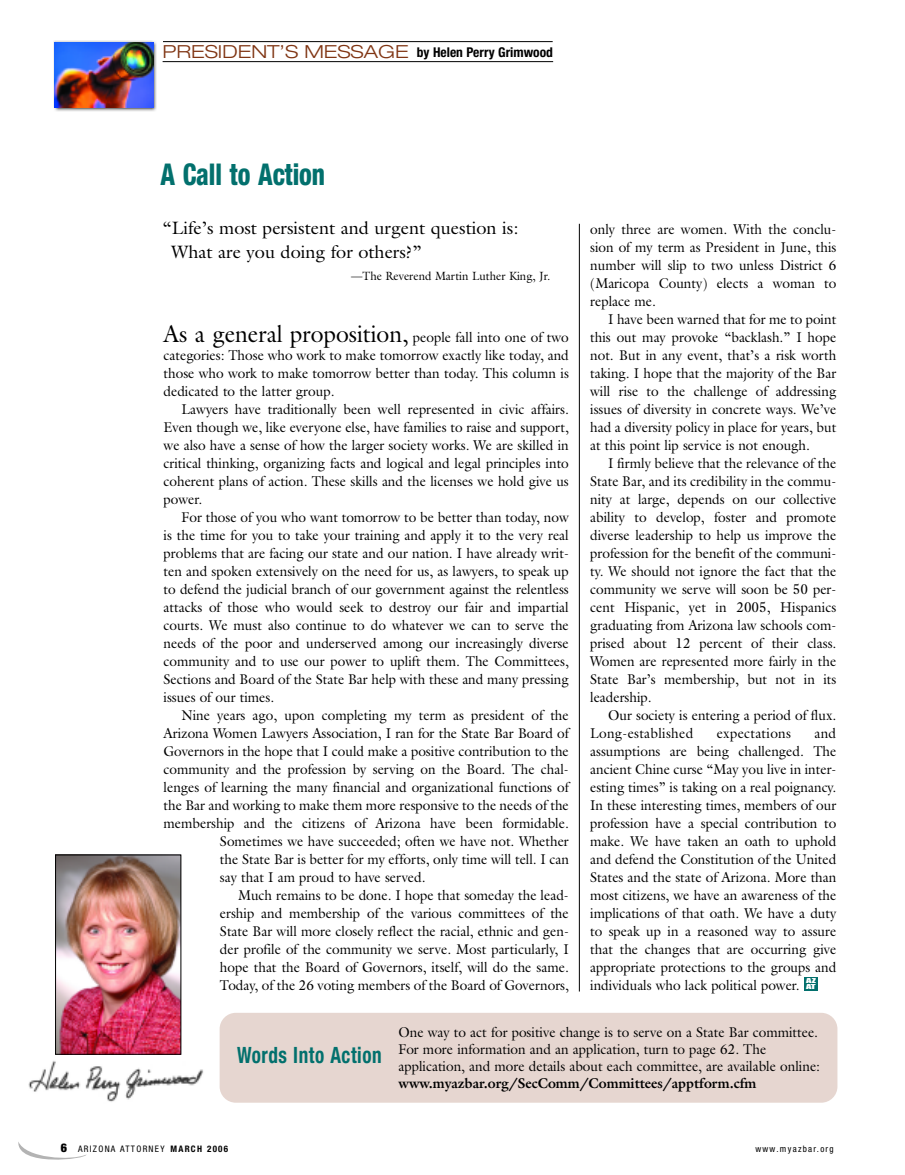
<style>
.page{position:relative;width:905px;height:1175px;background:#fff}
.page>*{position:absolute;margin:0;border:0;box-sizing:border-box;transform-origin:0 0}
.t1{font:800 condensed 30px "Helvetica Neue";letter-spacing:-.005em;color:#02706d;scale:.85 1}
.t2{font:24px "Galliard";color:#000;scale:.95 1}
.t3{font:700 condensed 22.5px "Helvetica Neue";letter-spacing:.03em;color:#02706d;scale:.85 1}
.t4{font:18px/23.7px "Galliard";color:#000}
.t5{font:14.25px/18px "Galliard";color:#000;text-align:justify;scale:.95 1}
.t6{font:700 14.25px "Galliard";color:#000;scale:.95 1}
.t7{font:14.25px "Galliard";letter-spacing:.02em;color:#000;scale:.95 1}
.t8{font:700 condensed 13.5px "Helvetica Neue";color:#000}
.t9{font:12px "Galliard";color:#000;scale:.95 1}
.t10{font:condensed 9px "Helvetica Neue";letter-spacing:.145em;color:#000}
.t11{font:6.3px/5.2px "Impact";color:#fff;scale:1.69 1}
.s1{font-weight:300;font-stretch:expanded;font-size:18px;color:#803513}
.s2{font-size:14.25px}
.s3{font-weight:900;font-size:12px}
.s4{font-weight:700}
</style>
<div class="page">
<hr style="left:579px;top:224px;width:1px;height:767px;background:#000">
<hr style="left:163px;top:61px;width:390px;height:1px;background:#000">
<hr style="left:163px;top:41px;width:389px;height:1px;background:#000">
<svg style="left:18px;top:1142px;width:69px;height:18px"></svg>
<img style="left:28px;top:1061px;width:176px;height:41px">
<img style="left:53px;top:41px;width:103px;height:70px">
<img style="left:55px;top:42px;width:98px;height:65px">
<img style="left:57px;top:856px;width:122px;height:196px">
<div style="left:55px;top:854px;width:126px;height:200px;border:1px solid #000"></div>
<div style="left:804px;top:977px;width:13px;height:13px;background:#02706d"></div>
<div style="left:220px;top:1012px;width:617px;height:90px;background:#e6d6d0;border-radius:16px"></div>
<p class="t8" style="left:162px;top:47px;width:392px"><span class="s1">PRESIDENT’S MESSAGE</span> by Helen Perry Grimwood</p>
<h1 class="t1" style="left:160px;top:164px;width:195px">A Call to Action</h1>
<p class="t4" style="left:172px;top:216px;width:348px;text-indent:-9px">“Life’s most persistent and urgent question is:<br>What are you doing for others?”</p>
<p class="t9" style="left:351px;top:269px;width:211px">—The Reverend Martin Luther King, Jr.</p>
<h2 class="t2" style="left:164px;top:320px;width:428px">As a general proposition, <span class="s2">people fall into one of two</span></h2>
<p class="t5" style="left:163px;top:346px;width:428px">categories: Those who work to make tomorrow exactly like today, and those who work to make tomorrow better than today. This column is dedicated to the latter group.</p>
<p class="t5" style="left:163px;top:400px;width:428px;text-indent:18px">Lawyers have traditionally been well represented in civic affairs.<br>Even though we, like everyone else, have families to raise and support, we also have a sense of how the larger society works. We are skilled in critical thinking, organizing facts and logical and legal principles into coherent plans of action. These skills and the licenses we hold give us power.</p>
<p class="t5" style="left:163px;top:508px;width:428px;text-indent:18px">For those of you who want tomorrow to be better than today, now is the time for you to take your training and apply it to the very real problems that are facing our state and our nation. I have already writ&shy;ten and spoken extensively on the need for us, as lawyers, to speak up to defend the judicial branch of our government against the relentless attacks of those who would seek to destroy our fair and impartial courts. We must also continue to do whatever we can to serve the needs of the poor and underserved among our increasingly diverse community and to use our power to uplift them. The Committees, Sections and Board of the State Bar help with these and many pressing issues of our times.</p>
<p class="t5" style="left:182px;top:706px;width:409px">Nine years ago, upon completing my term as president of the</p>
<p class="t5" style="left:163px;top:724px;width:428px">Arizona Women Lawyers Association, I ran for the State Bar Board of</p>
<p class="t5" style="left:163px;top:742px;width:428px">Governors in the hope that I could make a positive contribution to the</p>
<p class="t5" style="left:163px;top:760px;width:428px">community and the profession by serving on the Board. The chal-</p>
<p class="t5" style="left:163px;top:778px;width:428px">lenges of learning the many financial and organizational functions of</p>
<p class="t5" style="left:163px;top:796px;width:428px">the Bar and working to make them more responsive to the needs of the</p>
<p class="t5" style="left:163px;top:814px;width:428px">membership and the citizens of Arizona have been formidable.</p>
<p class="t5" style="left:220px;top:832px;width:369px">Sometimes we have succeeded; often we have not. Whether</p>
<p class="t5" style="left:220px;top:850px;width:369px">the State Bar is better for my efforts, only time will tell. I can</p>
<p class="t5" style="left:220px;top:868px;width:218px">say that I am proud to have served.</p>
<p class="t5" style="left:238px;top:886px;width:349px">Much remains to be done. I hope that someday the lead-</p>
<p class="t5" style="left:220px;top:904px;width:368px">ership and membership of the various committees of the</p>
<p class="t5" style="left:220px;top:922px;width:369px">State Bar will more closely reflect the racial, ethnic and gen-</p>
<p class="t5" style="left:220px;top:940px;width:369px">der profile of the community we serve. Most particularly, I</p>
<p class="t5" style="left:220px;top:958px;width:369px">hope that the Board of Governors, itself, will do the same.</p>
<p class="t5" style="left:220px;top:976px;width:369px">Today, of the 26 voting members of the Board of Governors,</p>
<p class="t5" style="left:590px;top:220px;width:261px">only three are women. With the conclu&shy;sion of my term as President in June, this number will slip to two unless District 6 (Maricopa County) elects a woman to replace me.</p>
<p class="t5" style="left:590px;top:310px;width:261px;text-indent:18px">I have been warned that for me to point this out may provoke “backlash.” I hope not. But in any event, that’s a risk worth taking. I hope that the majority of the Bar will rise to the challenge of addressing issues of diversity in concrete ways. We’ve had a diversity policy in place for years, but at this point lip service is not enough.</p>
<p class="t5" style="left:590px;top:454px;width:261px;text-indent:18px">I firmly believe that the relevance of the State Bar, and its credibility in the commu&shy;nity at large, depends on our collective ability to develop, foster and promote diverse leadership to help us improve the profession for the benefit of the communi&shy;ty. We should not ignore the fact that the community we serve will soon be 50 per&shy;cent Hispanic, yet in 2005, Hispanics graduating from Arizona law schools com&shy;prised about 12 percent of their class.<br>Women are represented more fairly in the State Bar’s membership, but not in its leadership.</p>
<p class="t5" style="left:590px;top:706px;width:260px;text-indent:18px">Our society is entering a period of flux.<br>Long-established</p>
<p class="t5" style="left:590px;top:724px;width:261px;text-indent:224px">and assumptions are being challenged. The ancient Chine curse “May you live in inter&shy;esting times” is taking on a real poignancy.<br>In these interesting times, members of our profession have a special contribution to make. We have taken an oath to uphold and defend the Constitution of the United States and the state of Arizona. More than most citizens, we have an awareness of the implications of that oath. We have a duty to speak up in a reasoned way to assure that the changes that are occurring give appropriate protections to the groups and individuals who lack political power.</p>
<p class="t7" style="left:716px;top:725px;width:80px">expectations</p>
<p class="t11" style="left:806px;top:978px;width:7px">AZ<br>AT</p>
<h3 class="t3" style="left:237px;top:1046px;width:172px">Words Into Action</h3>
<p class="t5" style="left:398px;top:1023px;width:445px;line-height:17.1px;text-align:left">One way to act for positive change is to serve on a State Bar committee.<br>For more information and an application, turn to page 62. The application, and more details about each committee, are available online:</p>
<p class="t6" style="left:398px;top:1074px;width:378px">www.myazbar.org/SecComm/Committees/apptform.cfm</p>
<p class="t10" style="left:61px;top:1145px;width:169px"><span class="s3">6</span> ARIZONA ATTORNEY <span class="s4">MARCH 2006</span></p>
<p class="t10" style="left:755px;top:1146px;width:80px">www.myazbar.org</p>
</div>
